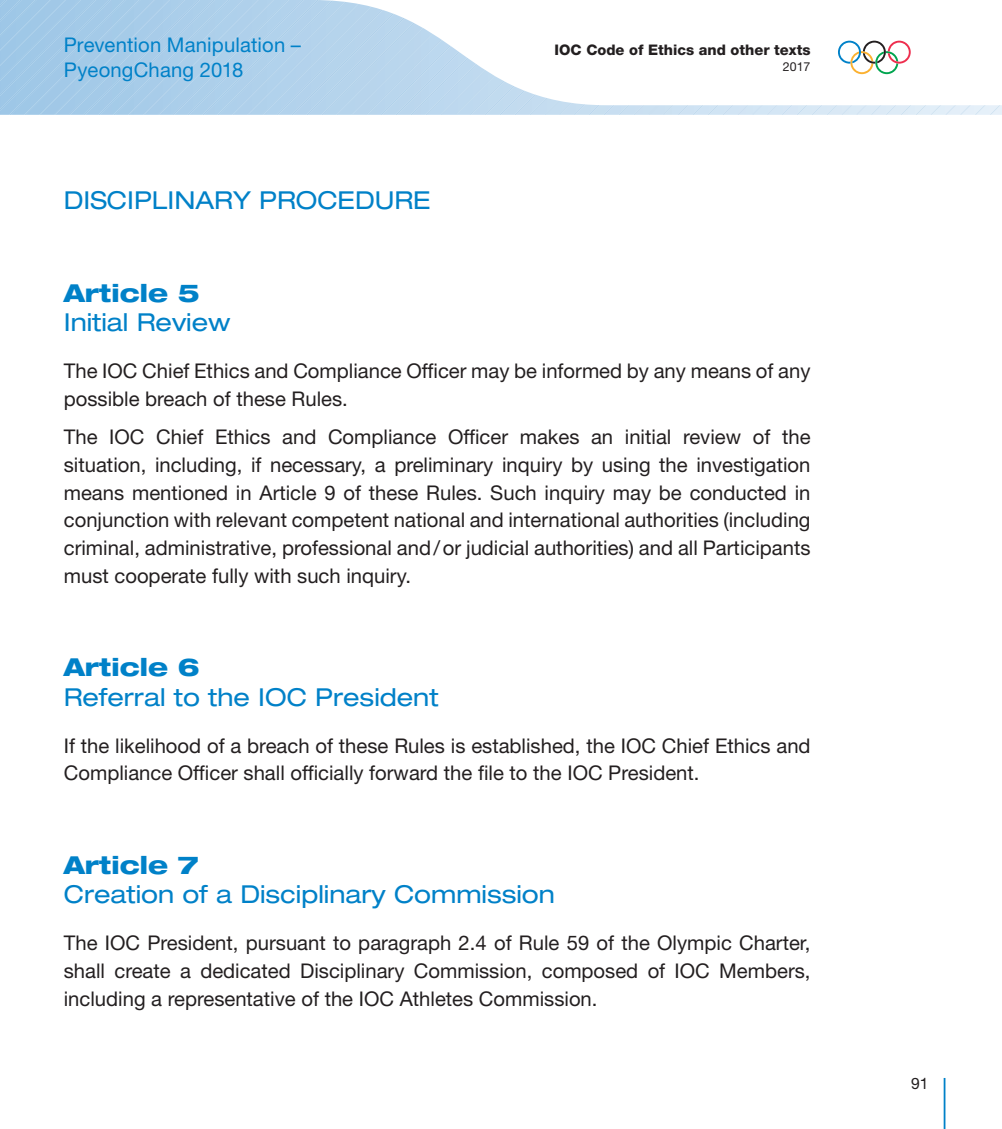
<style>
.page{position:relative;width:1002px;height:1129px;background:#fff}
.page>*{position:absolute;margin:0;border:0;box-sizing:border-box;transform-origin:0 0}
.t1{font:expanded 24.75px "Helvetica Neue LT Std";color:#0081c8}
.t2{font:800 expanded 24.75px "Helvetica Neue LT Std";color:#0081c8}
.t3{font:20.25px/27.9px "Helvetica Neue LT Std";color:#231f20}
.t4{font:20.25px/24.8px "Helvetica Neue LT Std";letter-spacing:.01em;color:#0081c8}
.t5{font:15.75px "Helvetica Neue LT Std";color:#231f20}
.t6{font:800 14.62px "Helvetica Neue LT Std";color:#231f20}
.t7{font:12.38px "Helvetica Neue LT Std";color:#231f20}
</style>
<div class="page">
<hr style="left:943px;top:1078px;width:2px;height:51px;background:#0081c8">
<svg style="left:0;top:0;width:1001px;height:115px"></svg>
<p class="t4" style="left:64px;top:32px;width:239px">Prevention Manipulation –<br>PyeongChang 2018</p>
<p class="t1" style="left:64px;top:185px;width:233px">Disciplinary Proce</p>
<p class="t1" style="left:355px;top:185px;width:57px">dure</p>
<p class="t6" style="left:554px;top:41px;width:257px">IOC Code of Ethics and other texts</p>
<p class="t7" style="left:782px;top:59px;width:29px">2017</p>
<p class="t2" style="left:64px;top:277px;width:137px">Article 5</p>
<p class="t1" style="left:64px;top:307px;width:168px">Initial Review</p>
<p class="t3" style="left:64px;top:357px;width:748px">The IOC Chief Ethics and Compliance Officer may be informed by any means of any possible breach of these Rules.</p>
<p class="t3" style="left:64px;top:422px;width:748px;text-align:justify">The IOC Chief Ethics and Compliance Officer makes an initial review of the situation, including, if necessary, a preliminary inquiry by using the investigation means mentioned in Article 9 of these Rules. Such inquiry may be conducted in conjunction with relevant competent national and international authorities (including criminal, administrative, professional and/or judicial authorities) and all Participants must cooperate fully with such inquiry.</p>
<p class="t2" style="left:64px;top:651px;width:137px">Article 6</p>
<p class="t1" style="left:64px;top:682px;width:376px">Referral to the IOC President</p>
<p class="t3" style="left:64px;top:731px;width:748px">If the likelihood of a breach of these Rules is established, the IOC Chief Ethics and<br>Compliance Officer shall officially forward the file to the IOC President.</p>
<p class="t2" style="left:64px;top:849px;width:136px">Article 7</p>
<p class="t1" style="left:64px;top:879px;width:492px">Creation of a Disciplinary Commission</p>
<p class="t3" style="left:64px;top:928px;width:748px;text-align:justify">The IOC President, pursuant to paragraph 2.4 of Rule 59 of the Olympic Charter, shall create a dedicated Disciplinary Commission, composed of IOC Members, including a representative of the IOC Athletes Commission.</p>
<p class="t5" style="left:910px;top:1074px;width:19px">91</p>
</div>
